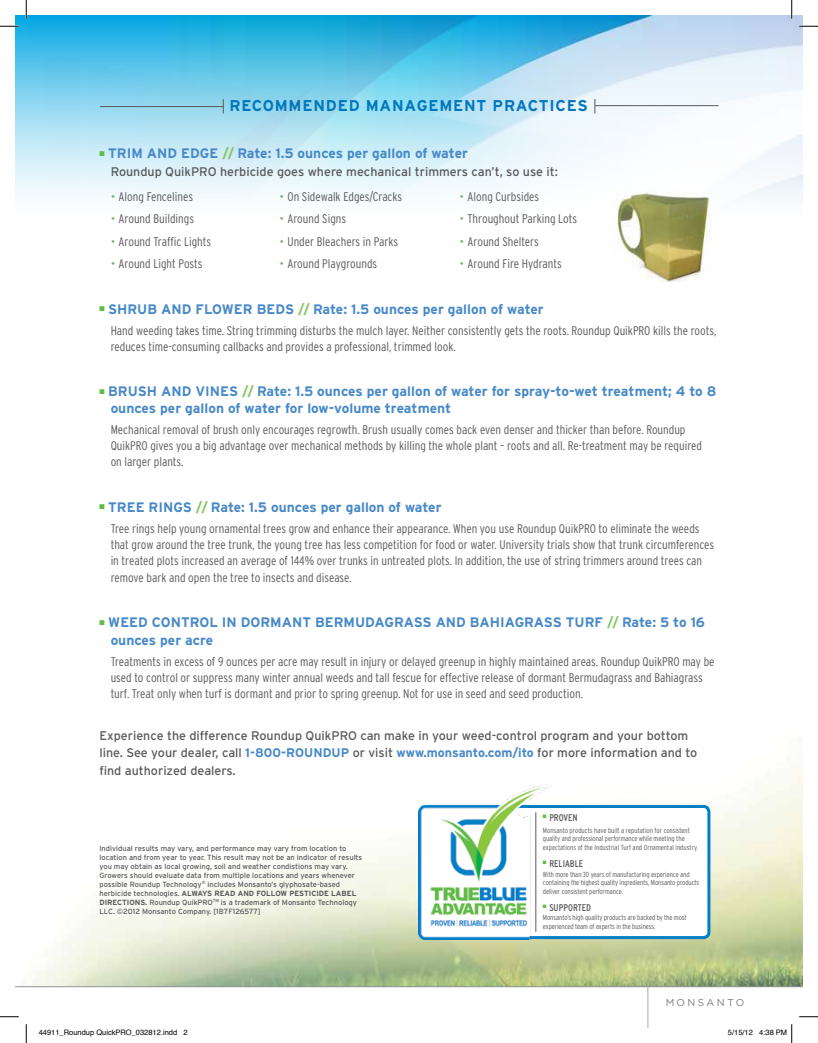
<style>
.page{position:relative;width:818px;height:1043px;background:#fff}
.page>*{position:absolute;margin:0;border:0;box-sizing:border-box;transform-origin:0 0}
.t1{font:700 15.62px "Interstate";letter-spacing:.05em;color:#0077be}
.t2{font:700 13.75px/16.2px "Interstate";color:#4789c8}
.t3{font:300 condensed 12.5px/16.2px "Interstate";color:#58595b}
.t4{font:12.5px/17.5px "Interstate";color:#58595b}
.t5{font:10px "Gotham";letter-spacing:.25em;color:#58595b}
.t6{font:condensed 9.75px "Interstate";color:#58595b}
.t7{font:7.5px/9px "Interstate";color:#58595b}
.t8{font:7.5px "Helvetica";color:#000}
.t9{font:300 condensed 7.25px/8.5px "Interstate";letter-spacing:-.01em;color:#58595b}
.s1{color:#84c665}
.s2{font-stretch:normal;color:#70b965}
.s3{font-weight:700;color:#4789c8}
.s4{font-weight:700}
</style>
<div class="page">
<img style="left:31px;top:769px;width:771px;height:217px">
<hr style="left:15px;top:986px;width:787px;height:1px;background:#939598">
<hr style="left:647px;top:986px;width:1px;height:42px;background:#939598">
<img style="left:15px;top:15px;width:787px;height:183px">
<div style="left:513px;top:806px;width:195px;height:131px;background:#fff;border-radius:5px"></div>
<div style="left:511px;top:805px;width:199px;height:134px;border:3px solid #0080c6;border-radius:5px"></div>
<img style="left:418px;top:784px;width:134px;height:155px">
<hr style="left:535px;top:812px;width:1px;height:119px;background:#58595b">
<hr style="left:100px;top:106px;width:123px;height:1px;background:#58595b">
<hr style="left:595px;top:105px;width:123px;height:1px;background:#58595b">
<svg style="left:223px;top:99px;width:1px;height:14px"></svg>
<svg style="left:594px;top:99px;width:1px;height:14px"></svg>
<img style="left:612px;top:192px;width:100px;height:90px">
<svg style="left:0;top:25px;width:19px;height:2px"></svg>
<svg style="left:799px;top:25px;width:19px;height:2px"></svg>
<svg style="left:0;top:1016px;width:19px;height:1px"></svg>
<svg style="left:799px;top:1016px;width:19px;height:1px"></svg>
<svg style="left:25px;top:0;width:2px;height:19px"></svg>
<svg style="left:25px;top:1024px;width:2px;height:18px"></svg>
<svg style="left:790px;top:0;width:2px;height:19px"></svg>
<svg style="left:791px;top:1024px;width:1px;height:18px"></svg>
<p class="t1" style="left:229px;top:96px;width:360px">RECOMMENDED MANAGEMENT PRACTICES</p>
<p class="t2" style="left:99px;top:145px;width:27px"><sup>■</sup> Trim</p>
<p class="t2" style="left:147px;top:145px;width:11px">and</p>
<p class="t2" style="left:181px;top:145px;width:19px">Edge</p>
<p class="t2" style="left:222px;top:145px;width:247px"><span class="s1">//</span> Rate: 1.5 ounces per gallon of water</p>
<p class="t4" style="left:111px;top:162px;width:448px">Roundup QuikPRO herbicide goes where mechanical trimmers can’t, so use it:</p>
<p class="t3" style="left:111px;top:188px;width:84px"><span class="s2">•</span> Along Fencelines</p>
<p class="t3" style="left:279px;top:188px;width:124px"><span class="s2">•</span> On Sidewalk Edges/Cracks</p>
<p class="t3" style="left:459px;top:188px;width:81px"><span class="s2">•</span> Along Curbsides</p>
<p class="t3" style="left:111px;top:211px;width:85px"><span class="s2">•</span> Around Buildings</p>
<p class="t3" style="left:279px;top:211px;width:68px"><span class="s2">•</span> Around Signs</p>
<p class="t3" style="left:459px;top:211px;width:119px"><span class="s2">•</span> Throughout Parking Lots</p>
<p class="t3" style="left:111px;top:233px;width:102px"><span class="s2">•</span> Around Traffic Lights</p>
<p class="t3" style="left:279px;top:233px;width:120px"><span class="s2">•</span> Under Bleachers in Parks</p>
<p class="t3" style="left:459px;top:233px;width:81px"><span class="s2">•</span> Around Shelters</p>
<p class="t3" style="left:111px;top:256px;width:93px"><span class="s2">•</span> Around Light Posts</p>
<p class="t3" style="left:279px;top:256px;width:99px"><span class="s2">•</span> Around Playgrounds</p>
<p class="t3" style="left:459px;top:256px;width:104px"><span class="s2">•</span> Around Fire Hydrants</p>
<p class="t2" style="left:99px;top:300px;width:29px"><sup>■</sup> Shrub</p>
<p class="t2" style="left:161px;top:300px;width:11px">and</p>
<p class="t2" style="left:195px;top:300px;width:11px">flower</p>
<p class="t2" style="left:257px;top:300px;width:10px">beds</p>
<p class="t2" style="left:298px;top:300px;width:247px"><span class="s1">//</span> Rate: 1.5 ounces per gallon of water</p>
<p class="t3" style="left:111px;top:322px;width:607px">Hand weeding takes time. String trimming disturbs the mulch layer. Neither consistently gets the roots. Roundup QuikPRO kills the roots, reduces time-consuming callbacks and provides a professional, trimmed look.</p>
<p class="t2" style="left:99px;top:383px;width:20px"><sup>■</sup> brush</p>
<p class="t2" style="left:161px;top:383px;width:11px">and</p>
<p class="t2" style="left:195px;top:383px;width:19px">vines</p>
<p class="t2" style="left:111px;top:383px;width:607px;text-indent:131px"><span class="s1">//</span> Rate: 1.5 ounces per gallon of water for spray-to-wet treatment; 4 to 8 ounces per gallon of water for low-volume treatment</p>
<p class="t3" style="left:111px;top:421px;width:593px">Mechanical removal of brush only encourages regrowth. Brush usually comes back even denser and thicker than before. Roundup<br>QuikPRO gives you a big advantage over mechanical methods by killing the whole plant – roots and all. Re-treatment may be required on larger plants.</p>
<p class="t2" style="left:99px;top:498px;width:19px"><sup>■</sup> tree</p>
<p class="t2" style="left:149px;top:498px;width:10px">rings</p>
<p class="t2" style="left:196px;top:498px;width:247px"><span class="s1">//</span> Rate: 1.5 ounces per gallon of water</p>
<p class="t3" style="left:111px;top:520px;width:605px">Tree rings help young ornamental trees grow and enhance their appearance. When you use Roundup QuikPRO to eliminate the weeds that grow around the tree trunk, the young tree has less competition for food or water. University trials show that trunk circumferences in treated plots increased an average of 144% over trunks in untreated plots. In addition, the use of string trimmers around trees can remove bark and open the tree to insects and disease.</p>
<p class="t2" style="left:99px;top:614px;width:20px"><sup>■</sup> weed</p>
<p class="t2" style="left:152px;top:614px;width:11px">control</p>
<p class="t2" style="left:222px;top:614px;width:30px">in dormant</p>
<p class="t2" style="left:315px;top:614px;width:11px">bermudagrass</p>
<p class="t2" style="left:435px;top:614px;width:11px">and</p>
<p class="t2" style="left:470px;top:614px;width:10px">bahiagrass</p>
<p class="t2" style="left:565px;top:614px;width:11px">turf</p>
<p class="t2" style="left:607px;top:614px;width:99px"><span class="s1">//</span> Rate: 5 to 16</p>
<p class="t2" style="left:111px;top:631px;width:104px">ounces per acre</p>
<p class="t3" style="left:111px;top:653px;width:605px">Treatments in excess of 9 ounces per acre may result in injury or delayed greenup in highly maintained areas. Roundup QuikPRO may be used to control or suppress many winter annual weeds and tall fescue for effective release of dormant Bermudagrass and Bahiagrass turf. Treat only when turf is dormant and prior to spring greenup. Not for use in seed and seed production.</p>
<p class="t4" style="left:99px;top:726px;width:599px">Experience the difference Roundup QuikPRO can make in your weed-control program and your bottom line. See your dealer, call <span class="s3">1-800-ROUNDUP</span> or visit <span class="s3">www.monsanto.com/ito</span> for more information and to find authorized dealers.</p>
<p class="t7" style="left:99px;top:843px;width:264px">Individual results may vary, and performance may vary from location to location and from year to year. This result may not be an indicator of results you may obtain as local growing, soil and weather condistions may vary.<br>Growers should evaluate data from multiple locations and years whenever possible Roundup Technology<sup>®</sup> includes Monsanto’s glyphosate-based herbicide technologies. <span class="s4">ALWAYS READ AND FOLLOW PESTICIDE LABEL DIRECTIONS.</span> Roundup QuikPRO<sup>TM</sup> is a trademark of Monsanto Technology LLC. ©2012 Monsanto Company. [1B7F126577]</p>
<p class="t6" style="left:543px;top:812px;width:36px"><sup>■</sup> PROVEN</p>
<p class="t9" style="left:543px;top:826px;width:157px">Monsanto products have built a reputation for consistent quality and professional performance while meeting the expectations of the Industrial Turf and Ornamental industry.</p>
<p class="t6" style="left:543px;top:858px;width:42px"><sup>■</sup> RELIABLE</p>
<p class="t9" style="left:543px;top:869px;width:158px">With more than 30 years of manufacturing experience and containing the highest quality ingredients, Monsanto products deliver consistent performance.</p>
<p class="t6" style="left:543px;top:901px;width:50px"><sup>■</sup> SUPPORTED</p>
<p class="t9" style="left:543px;top:913px;width:145px">Monsanto’s high quality products are backed by the most experienced team of experts in the business.</p>
<p class="t5" style="left:665px;top:996px;width:81px">MONSANTO</p>
<p class="t8" style="left:39px;top:1027px;width:150px">44911_Roundup QuickPRO_032812.indd 2</p>
<p class="t8" style="left:728px;top:1027px;width:61px">5/15/12 4:38 PM</p>
</div>
